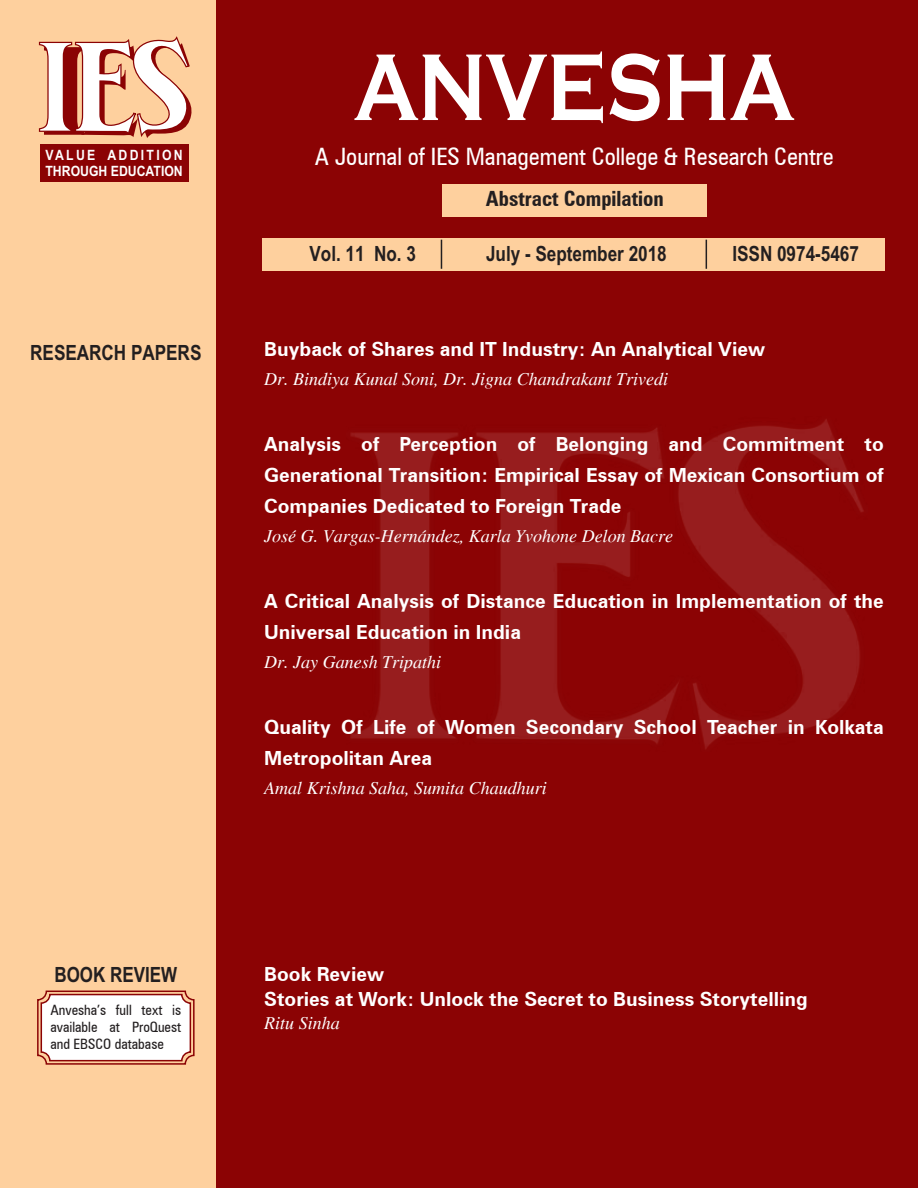
<style>
.page{position:relative;width:918px;height:1188px;background:#8b0304}
.page>*{position:absolute;margin:0;border:0;box-sizing:border-box;transform-origin:0 0}
.t1{font:133.2px "Bangkok";color:#8b0304}
.t2{font:condensed 24px "Zurich BT";color:#fff}
.t3{font:700 21px "Arial";color:#231f20;scale:.81 1}
.t4{font:700 condensed 21px "Zurich BT";color:#231f20}
.t5{font:700 19.5px/31.2px "Zurich BT";color:#fff}
.t6{font:italic 18px "Times";color:#fff}
.t7{font:condensed 14.25px/17.1px "Zurich BT";color:#231f20;text-align:justify}
.t8{font:700 14.25px "Arial";color:#fff;scale:.86 1}
.t9{font:700 14.25px "Arial";letter-spacing:.19em;color:#fff;scale:.86 1}
</style>
<div class="page">
<div style="left:0;top:0;width:216px;height:1188px;background:#fed09e"></div>
<img style="left:350px;top:419px;width:514px;height:330px">
<svg style="left:38px;top:991px;width:156px;height:73px"></svg>
<div style="left:37px;top:991px;width:158px;height:74px;border:2px solid #8b0304;border-radius:9px"></div>
<div style="left:41px;top:995px;width:149px;height:66px;background:#fff;border-radius:9px"></div>
<div style="left:41px;top:994px;width:150px;height:67px;border:2px solid #8b0304;border-radius:9px"></div>
<svg style="left:354px;top:51px;width:440px;height:72px"></svg>
<div style="left:263px;top:238px;width:622px;height:32px;background:#fed09e"></div>
<div style="left:442px;top:184px;width:264px;height:33px;background:#fed09e"></div>
<svg style="left:38px;top:36px;width:154px;height:102px"></svg>
<div style="left:40px;top:144px;width:149px;height:38px;background:#8b0304"></div>
<svg style="left:441px;top:240px;width:1px;height:29px"></svg>
<svg style="left:706px;top:240px;width:1px;height:29px"></svg>
<h1 class="t1" style="left:42px;top:12px;width:45px">I</h1>
<p class="t8" style="left:45px;top:163px;width:161px">THROUGH EDUCATION</p>
<p class="t9" style="left:46px;top:147px;width:161px">VALUE ADDITION</p>
<p class="t3" style="left:30px;top:341px;width:213px">RESEARCH PAPERS</p>
<p class="t2" style="left:315px;top:142px;width:520px">A Journal of IES Management College &amp; Research Centre</p>
<p class="t4" style="left:486px;top:186px;width:179px">Abstract Compilation</p>
<p class="t3" style="left:309px;top:241px;width:133px">Vol. 11 No. 3</p>
<p class="t3" style="left:486px;top:241px;width:225px">July - September 2018</p>
<p class="t3" style="left:732px;top:241px;width:158px">ISSN 0974-5467</p>
<p class="t5" style="left:264px;top:334px;width:503px">Buyback of Shares and IT Industry: An Analytical View</p>
<p class="t6" style="left:264px;top:369px;width:406px">Dr. Bindiya Kunal Soni, Dr. Jigna Chandrakant Trivedi</p>
<p class="t5" style="left:264px;top:428px;width:621px;text-align:justify">Analysis of Perception of Belonging and Commitment to Generational Transition: Empirical Essay of Mexican Consortium of Companies Dedicated to Foreign Trade</p>
<p class="t6" style="left:264px;top:526px;width:410px">José G. Vargas-Hernández, Karla Yvohone Delon Bacre</p>
<p class="t5" style="left:264px;top:585px;width:621px">A Critical Analysis of Distance Education in Implementation of the<br>Universal Education in India</p>
<p class="t6" style="left:264px;top:652px;width:178px">Dr. Jay Ganesh Tripathi</p>
<p class="t5" style="left:264px;top:711px;width:621px">Quality Of Life of Women Secondary School Teacher in Kolkata<br>Metropolitan Area</p>
<p class="t6" style="left:264px;top:778px;width:284px">Amal Krishna Saha, Sumita Chaudhuri</p>
<p class="t3" style="left:55px;top:962px;width:153px">BOOK REVIEW</p>
<p class="t7" style="left:50px;top:1001px;width:132px">Anvesha’s full text is available at ProQuest and EBSCO database</p>
<p class="t5" style="left:264px;top:961px;width:545px;line-height:25.2px">Book Review<br>Stories at Work: Unlock the Secret to Business Storytelling</p>
<p class="t6" style="left:264px;top:1013px;width:77px">Ritu Sinha</p>
</div>
